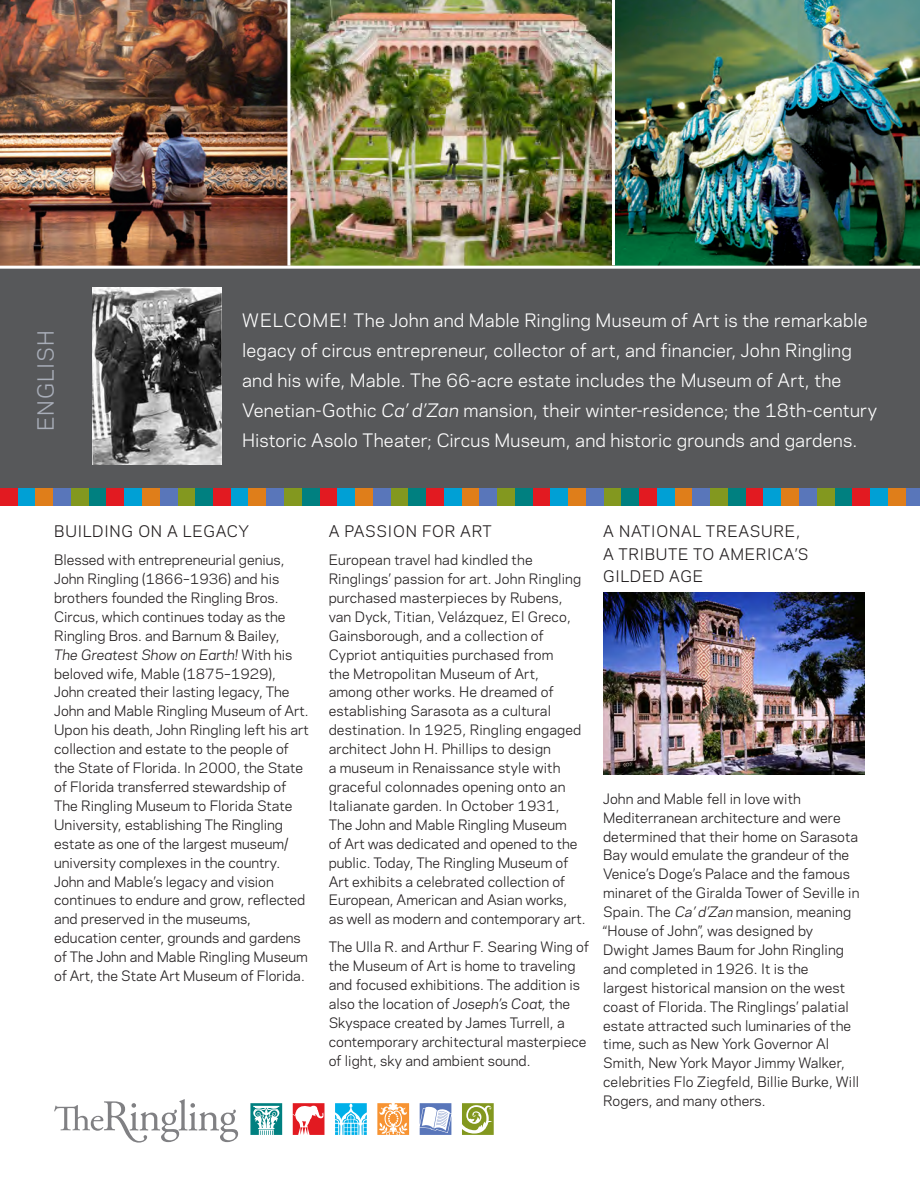
<style>
.page{position:relative;width:920px;height:1191px;background:#fff}
.page>*{position:absolute;margin:0;border:0;box-sizing:border-box;transform-origin:0 0}
.t1{font:21px "Galaxie Polaris";letter-spacing:.045em;color:#a9aeb9}
.t2{font:17.4px/30px "Galaxie Polaris";letter-spacing:.01em;color:#fff}
._2014_MM_BODY_COPY_g{font:15px/22.5px "Galaxie Polaris";letter-spacing:.05em;color:#231f20}
._2014_MM_BODY_COPY_g-2{font:13.5px/18.9px "Galaxie Polaris";letter-spacing:.005em;color:#231f20}
.s1{font-style:italic}
</style>
<div class="page">
<div style="left:0;top:264px;width:920px;height:236px;background:#57585a"></div>
<svg style="left:54px;top:1099px;width:184px;height:43px"></svg>
<svg style="left:293px;top:1103px;width:31px;height:32px"></svg>
<svg style="left:250px;top:1103px;width:32px;height:32px"></svg>
<svg style="left:335px;top:1103px;width:32px;height:32px"></svg>
<svg style="left:377px;top:1103px;width:32px;height:32px"></svg>
<svg style="left:420px;top:1103px;width:31px;height:32px"></svg>
<svg style="left:462px;top:1103px;width:32px;height:32px"></svg>
<img style="left:261px;top:0;width:404px;height:266px">
<img style="left:0;top:0;width:287px;height:265px">
<img style="left:615px;top:0;width:305px;height:265px">
<img style="left:93px;top:287px;width:128px;height:178px">
<img style="left:603px;top:592px;width:261px;height:182px">
<hr style="left:287px;top:0;width:3px;height:266px;background:#fff">
<hr style="left:612px;top:0;width:3px;height:265px;background:#fff">
<div style="left:89px;top:488px;width:18px;height:18px;background:#008080"></div>
<div style="left:71px;top:488px;width:18px;height:18px;background:#83981f"></div>
<div style="left:178px;top:488px;width:17px;height:18px;background:#83981f"></div>
<div style="left:0;top:488px;width:18px;height:18px;background:#e21a21"></div>
<div style="left:107px;top:488px;width:17px;height:18px;background:#e21a21"></div>
<div style="left:18px;top:488px;width:17px;height:18px;background:#00a0d5"></div>
<div style="left:124px;top:488px;width:18px;height:18px;background:#00a0d5"></div>
<div style="left:35px;top:488px;width:18px;height:18px;background:#df7e1a"></div>
<div style="left:142px;top:488px;width:18px;height:18px;background:#df7e1a"></div>
<div style="left:53px;top:488px;width:18px;height:18px;background:#5976ba"></div>
<div style="left:160px;top:488px;width:18px;height:18px;background:#5976ba"></div>
<div style="left:195px;top:488px;width:18px;height:18px;background:#008080"></div>
<div style="left:302px;top:488px;width:18px;height:18px;background:#008080"></div>
<div style="left:284px;top:488px;width:18px;height:18px;background:#83981f"></div>
<div style="left:391px;top:488px;width:17px;height:18px;background:#83981f"></div>
<div style="left:213px;top:488px;width:18px;height:18px;background:#e21a21"></div>
<div style="left:320px;top:488px;width:17px;height:18px;background:#e21a21"></div>
<div style="left:231px;top:488px;width:18px;height:18px;background:#00a0d5"></div>
<div style="left:337px;top:488px;width:18px;height:18px;background:#00a0d5"></div>
<div style="left:249px;top:488px;width:17px;height:18px;background:#df7e1a"></div>
<div style="left:355px;top:488px;width:18px;height:18px;background:#df7e1a"></div>
<div style="left:266px;top:488px;width:18px;height:18px;background:#5976ba"></div>
<div style="left:373px;top:488px;width:18px;height:18px;background:#5976ba"></div>
<div style="left:408px;top:488px;width:18px;height:18px;background:#008080"></div>
<div style="left:497px;top:488px;width:18px;height:18px;background:#83981f"></div>
<div style="left:426px;top:488px;width:18px;height:18px;background:#e21a21"></div>
<div style="left:444px;top:488px;width:18px;height:18px;background:#00a0d5"></div>
<div style="left:462px;top:488px;width:17px;height:18px;background:#df7e1a"></div>
<div style="left:479px;top:488px;width:18px;height:18px;background:#5976ba"></div>
<div style="left:515px;top:488px;width:18px;height:18px;background:#008080"></div>
<div style="left:604px;top:488px;width:18px;height:18px;background:#83981f"></div>
<div style="left:533px;top:488px;width:18px;height:18px;background:#e21a21"></div>
<div style="left:551px;top:488px;width:17px;height:18px;background:#00a0d5"></div>
<div style="left:568px;top:488px;width:18px;height:18px;background:#df7e1a"></div>
<div style="left:586px;top:488px;width:18px;height:18px;background:#5976ba"></div>
<div style="left:622px;top:488px;width:17px;height:18px;background:#008080"></div>
<div style="left:710px;top:488px;width:18px;height:18px;background:#83981f"></div>
<div style="left:639px;top:488px;width:18px;height:18px;background:#e21a21"></div>
<div style="left:657px;top:488px;width:18px;height:18px;background:#00a0d5"></div>
<div style="left:675px;top:488px;width:18px;height:18px;background:#df7e1a"></div>
<div style="left:693px;top:488px;width:17px;height:18px;background:#5976ba"></div>
<div style="left:728px;top:488px;width:18px;height:18px;background:#008080"></div>
<div style="left:817px;top:488px;width:18px;height:18px;background:#83981f"></div>
<div style="left:746px;top:488px;width:18px;height:18px;background:#e21a21"></div>
<div style="left:764px;top:488px;width:17px;height:18px;background:#00a0d5"></div>
<div style="left:781px;top:488px;width:18px;height:18px;background:#df7e1a"></div>
<div style="left:799px;top:488px;width:18px;height:18px;background:#5976ba"></div>
<div style="left:835px;top:488px;width:17px;height:18px;background:#008080"></div>
<div style="left:852px;top:488px;width:18px;height:18px;background:#e21a21"></div>
<div style="left:870px;top:488px;width:18px;height:18px;background:#00a0d5"></div>
<div style="left:888px;top:488px;width:18px;height:18px;background:#df7e1a"></div>
<div style="left:906px;top:488px;width:14px;height:18px;background:#5976ba"></div>
<hr style="left:0;top:266px;width:920px;height:3px;background:#fff">
<p class="t1" style="left:30px;top:431px;width:103px;rotate:-90deg">ENGLISH</p>
<p class="t2" style="left:242px;top:304px;width:637px">WELCOME! The John and Mable Ringling Museum of Art is the remarkable legacy of circus entrepreneur, collector of art, and financier, John Ringling and his wife, Mable. The 66-acre estate includes the Museum of Art, the Venetian-Gothic <span class="s1">Ca’ d’Zan</span> mansion, their winter-residence; the 18th-century Historic Asolo Theater; Circus Museum, and historic grounds and gardens.</p>
<p class="_2014_MM_BODY_COPY_g" style="left:54px;top:519px;width:197px">BUILDING ON A LEGACY</p>
<p class="_2014_MM_BODY_COPY_g-2" style="left:54px;top:550px;width:256px">Blessed with entrepreneurial genius, John Ringling (1866–1936) and his brothers founded the Ringling Bros.<br>Circus, which continues today as the Ringling Bros. and Barnum &amp; Bailey,<br><span class="s1">The Greatest Show on Earth!</span> With his beloved wife, Mable (1875–1929), John created their lasting legacy, The John and Mable Ringling Museum of Art.<br>Upon his death, John Ringling left his art collection and estate to the people of the State of Florida. In 2000, the State of Florida transferred stewardship of The Ringling Museum to Florida State University, establishing The Ringling estate as one of the largest museum/ university complexes in the country.</p>
<p class="_2014_MM_BODY_COPY_g-2" style="left:54px;top:871px;width:255px">John and Mable’s legacy and vision continues to endure and grow, reflected and preserved in the museums, education center, grounds and gardens of The John and Mable Ringling Museum of Art, the State Art Museum of Florida.</p>
<p class="_2014_MM_BODY_COPY_g" style="left:329px;top:519px;width:165px">A PASSION FOR ART</p>
<p class="_2014_MM_BODY_COPY_g-2" style="left:329px;top:550px;width:254px">European travel had kindled the Ringlings’ passion for art. John Ringling purchased masterpieces by Rubens, van Dyck, Titian, Velázquez, El Greco, Gainsborough, and a collection of Cypriot antiquities purchased from<br>the Metropolitan Museum of Art, among other works. He dreamed of establishing Sarasota as a cultural destination. In 1925, Ringling engaged architect John H. Phillips to design<br>a museum in Renaissance style with graceful colonnades opening onto an Italianate garden. In October 1931, The John and Mable Ringling Museum of Art was dedicated and opened to the public. Today, The Ringling Museum of Art exhibits a celebrated collection of European, American and Asian works,</p>
<p class="_2014_MM_BODY_COPY_g-2" style="left:329px;top:909px;width:258px">as well as modern and contemporary art.</p>
<p class="_2014_MM_BODY_COPY_g-2" style="left:329px;top:937px;width:262px">The Ulla R. and Arthur F. Searing Wing of the Museum of Art is home to traveling and focused exhibitions. The addition is also the location of <span class="s1">Joseph’s Coat,</span> the Skyspace created by James Turrell, a contemporary architectural masterpiece of light, sky and ambient sound.</p>
<p class="_2014_MM_BODY_COPY_g" style="left:603px;top:519px;width:199px">A NATIONAL TREASURE,</p>
<p class="_2014_MM_BODY_COPY_g" style="left:603px;top:542px;width:207px">A TRIBUTE TO AMERICA’S<br>GILDED AGE</p>
<p class="_2014_MM_BODY_COPY_g-2" style="left:603px;top:788px;width:258px">John and Mable fell in love with Mediterranean architecture and were determined that their home on Sarasota Bay would emulate the grandeur of the Venice’s Doge’s Palace and the famous minaret of the Giralda Tower of Seville in Spain. The <span class="s1">Ca’d’Zan</span> mansion, meaning “House of John”, was designed by Dwight James Baum for John Ringling and completed in 1926. It is the<br>largest historical mansion on the west coast of Florida. The Ringlings’ palatial estate attracted such luminaries of the time, such as New York Governor Al Smith, New York Mayor Jimmy Walker, celebrities Flo Ziegfeld, Billie Burke, Will Rogers, and many others.</p>
</div>
